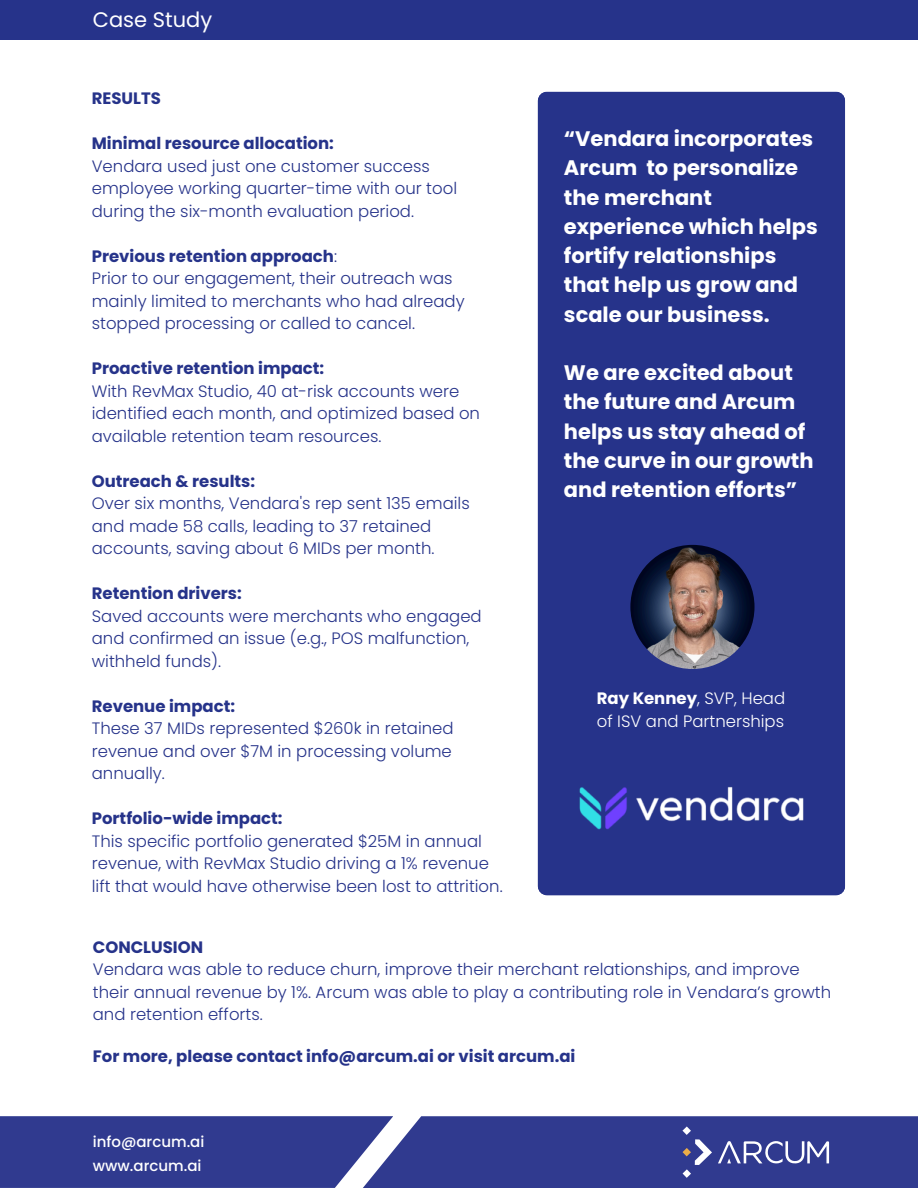
<style>
.page{position:relative;width:918px;height:1188px;background:#fff}
.page>*{position:absolute;margin:0;border:0;box-sizing:border-box;transform-origin:0 0}
.t1{font:700 21px/29.2px "Poppins";color:#fff}
.t2{font:21px "Poppins";color:#fff}
.t3{font:300 16.5px/22.5px "Poppins";color:#26338a}
.t4{font:700 16.5px "Poppins";color:#26338a}
.t5{font:300 16.5px/22.5px "Poppins";color:#fff}
.t6{font:500 15px "Poppins";color:#fff}
.s1{font-weight:300}
.s2{font-weight:700}
</style>
<div class="page">
<div style="left:538px;top:92px;width:307px;height:803px;background:#26338a"></div>
<svg style="left:0;top:1116px;width:918px;height:72px;background:#3a4394"></svg>
<div style="left:0;top:0;width:918px;height:40px;background:#26338a"></div>
<img style="left:630px;top:545px;width:125px;height:124px;border-radius:50%">
<img style="left:577px;top:783px;width:229px;height:50px">
<p class="t2" style="left:93px;top:5px;width:121px">Case Study</p>
<h3 class="t4" style="left:92px;top:87px;width:71px">RESULTS</h3>
<p class="t4" style="left:92px;top:132px;width:244px">Minimal resource allocation:</p>
<p class="t3" style="left:92px;top:155px;width:367px">Vendara used just one customer success employee working quarter-time with our tool during the six-month evaluation period.</p>
<p class="t4" style="left:92px;top:244px;width:247px">Previous retention approach<span class="s1">:</span></p>
<p class="t3" style="left:92px;top:267px;width:374px">Prior to our engagement, their outreach was mainly limited to merchants who had already stopped processing or called to cancel.</p>
<p class="t4" style="left:92px;top:357px;width:234px">Proactive retention impact:</p>
<p class="t3" style="left:92px;top:380px;width:390px">With RevMax Studio, 40 at-risk accounts were identified each month, and optimized based on available retention team resources.</p>
<p class="t4" style="left:92px;top:469px;width:165px">Outreach &amp; results:</p>
<p class="t3" style="left:92px;top:492px;width:379px">Over six months, Vendara's rep sent 135 emails and made 58 calls, leading to 37 retained accounts, saving about 6 MIDs per month.</p>
<p class="t4" style="left:92px;top:582px;width:152px">Retention drivers:</p>
<p class="t3" style="left:92px;top:605px;width:391px">Saved accounts were merchants who engaged and confirmed an issue (e.g., POS malfunction, withheld funds).</p>
<p class="t4" style="left:92px;top:694px;width:145px">Revenue impact:</p>
<p class="t3" style="left:92px;top:717px;width:363px;text-align:justify">These 37 MIDs represented $260k in retained revenue and over $7M in processing volume annually.</p>
<p class="t4" style="left:92px;top:807px;width:192px">Portfolio-wide impact:</p>
<p class="t3" style="left:92px;top:830px;width:412px">This specific portfolio generated $25M in annual revenue, with RevMax Studio driving a 1% revenue lift that would have otherwise been lost to attrition.</p>
<p class="t1" style="left:564px;top:124px;width:255px">“Vendara incorporates<br>Arcum to personalize the merchant experience which helps fortify relationships that help us grow and scale our business.</p>
<p class="t1" style="left:564px;top:358px;width:251px">We are excited about the future and Arcum helps us stay ahead of the curve in our growth and retention efforts”</p>
<h4 class="t5" style="left:597px;top:687px;width:190px"><span class="s2">Ray Kenney</span>, SVP, Head of ISV and Partnerships</h4>
<p class="t4" style="left:93px;top:935px;width:112px">CONCLUSION</p>
<p class="t3" style="left:93px;top:958px;width:740px">Vendara was able to reduce churn, improve their merchant relationships, and improve their annual revenue by 1%. Arcum was able to play a contributing role in Vendara’s growth and retention efforts.</p>
<h4 class="t4" style="left:93px;top:1045px;width:484px">For more, please contact info@arcum.ai or visit arcum.ai</h4>
<h1 class="t6" style="left:93px;top:1131px;width:113px">info@arcum.ai</h1>
<h1 class="t6" style="left:93px;top:1156px;width:110px">www.arcum.ai</h1>
</div>
